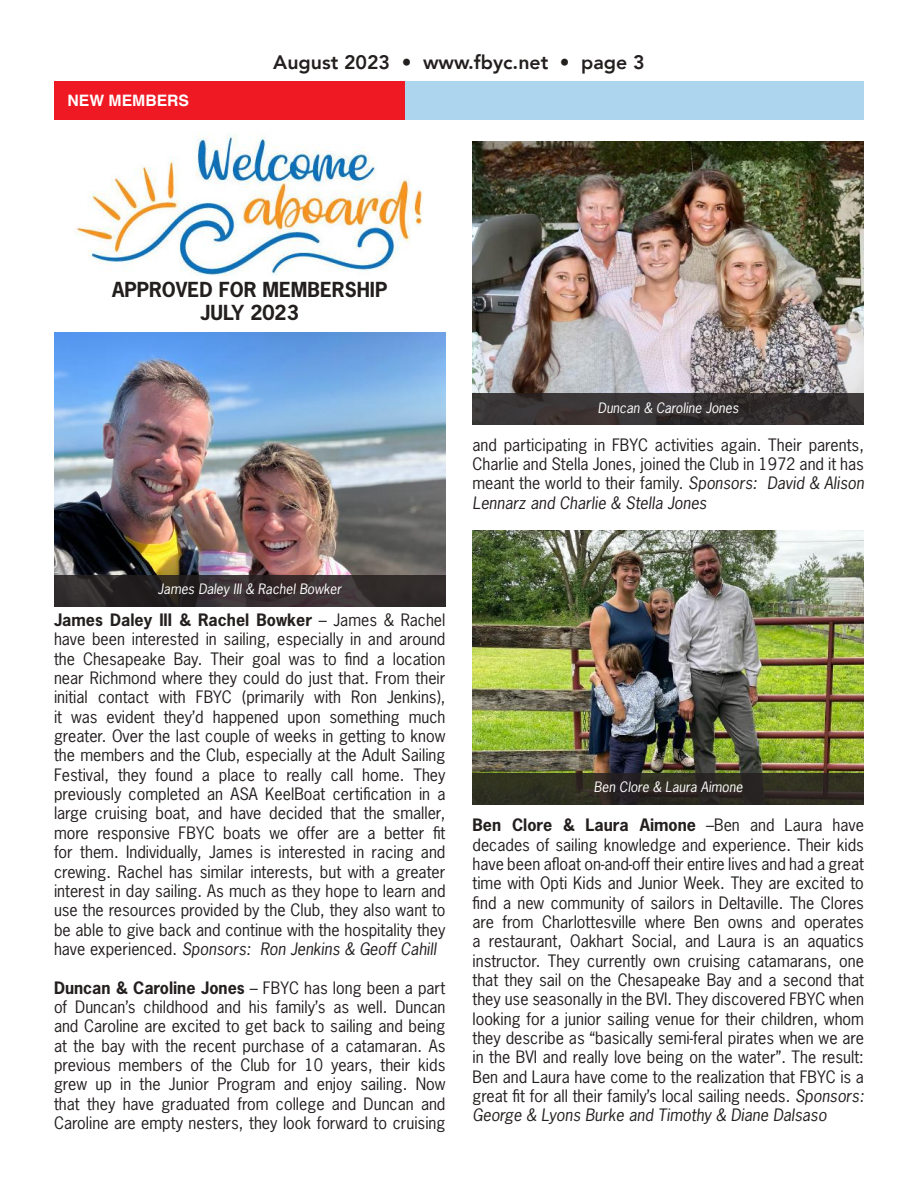
<style>
.page{position:relative;width:918px;height:1188px;background:#fff}
.page>*{position:absolute;margin:0;border:0;box-sizing:border-box;transform-origin:0 0}
.t1{font:800 19.5px "Avenir";color:#241f1f}
.t2{font:700 19.5px/23.4px "News Gothic Std";color:#241f1f;text-align:center}
.t3{font:16.2px/19.4px "News Gothic Std";color:#241f1f;text-align:justify}
.t4{font:700 15.75px "Helvetica";color:#fff}
.t5{font:italic 13.5px "News Gothic Std";color:#fff}
.s1{font-style:italic}
.s2{font-weight:700}
</style>
<div class="page">
<div style="left:400px;top:81px;width:464px;height:39px;background:#add5ee"></div>
<div style="left:54px;top:81px;width:351px;height:39px;background:#ef1923"></div>
<img style="left:54px;top:332px;width:392px;height:243px">
<img style="left:472px;top:530px;width:392px;height:243px">
<img style="left:472px;top:141px;width:392px;height:252px">
<img style="left:76px;top:134px;width:347px;height:141px">
<svg style="left:54px;top:575px;width:392px;height:31px;background:#322b2c"></svg>
<svg style="left:472px;top:773px;width:392px;height:31px;background:#2e2c22"></svg>
<svg style="left:472px;top:393px;width:392px;height:32px;background:#363132"></svg>
<p class="t4" style="left:68px;top:88px;width:123px">NEW MEMBERS</p>
<p class="t1" style="left:273px;top:47px;width:373px">August 2023 • www.fbyc.net • page 3</p>
<p class="t2" style="left:112px;top:278px;width:277px">APPROVED FOR MEMBERSHIP<br>JULY 2023</p>
<p class="t5" style="left:598px;top:399px;width:142px">Duncan &amp; Caroline Jones</p>
<p class="t3" style="left:472px;top:435px;width:393px">and participating in FBYC activities again. Their parents, Charlie and Stella Jones, joined the Club in 1972 and it has meant the world to their family. <span class="s1">Sponsors: David &amp; Alison Lennarz and Charlie &amp; Stella Jones</span></p>
<p class="t5" style="left:158px;top:580px;width:185px">James Daley III &amp; Rachel Bowker</p>
<p class="t3" style="left:54px;top:610px;width:393px"><span class="s2">James Daley III &amp; Rachel Bowker</span> – James &amp; Rachel have been interested in sailing, especially in and around the Chesapeake Bay. Their goal was to find a location near Richmond where they could do just that. From their initial contact with FBYC (primarily with Ron Jenkins), it was evident they’d happened upon something much greater. Over the last couple of weeks in getting to know the members and the Club, especially at the Adult Sailing Festival, they found a place to really call home. They previously completed an ASA KeelBoat certification in a large cruising boat, and have decided that the smaller, more responsive FBYC boats we offer are a better fit for them. Individually, James is interested in racing and crewing. Rachel has similar interests, but with a greater interest in day sailing. As much as they hope to learn and use the resources provided by the Club, they also want to be able to give back and continue with the hospitality they have experienced. <span class="s1">Sponsors: Ron Jenkins &amp; Geoff Cahill</span></p>
<p class="t3" style="left:54px;top:978px;width:393px"><span class="s2">Duncan &amp; Caroline Jones</span> – FBYC has long been a part of Duncan’s childhood and his family’s as well. Duncan and Caroline are excited to get back to sailing and being at the bay with the recent purchase of a catamaran. As previous members of the Club for 10 years, their kids grew up in the Junior Program and enjoy sailing. Now that they have graduated from college and Duncan and Caroline are empty nesters, they look forward to cruising</p>
<p class="t5" style="left:594px;top:778px;width:150px">Ben Clore &amp; Laura Aimone</p>
<p class="t3" style="left:472px;top:815px;width:393px"><span class="s2">Ben Clore &amp; Laura Aimone</span> –Ben and Laura have decades of sailing knowledge and experience. Their kids have been afloat on-and-off their entire lives and had a great time with Opti Kids and Junior Week. They are excited to find a new community of sailors in Deltaville. The Clores are from Charlottesville where Ben owns and operates a restaurant, Oakhart Social, and Laura is an aquatics instructor. They currently own cruising catamarans, one that they sail on the Chesapeake Bay and a second that they use seasonally in the BVI. They discovered FBYC when looking for a junior sailing venue for their children, whom they describe as “basically semi-feral pirates when we are in the BVI and really love being on the water”. The result:<br>Ben and Laura have come to the realization that FBYC is a great fit for all their family’s local sailing needs. <span class="s1">Sponsors:<br>George &amp; Lyons Burke and Timothy &amp; Diane Dalsaso</span></p>
</div>
